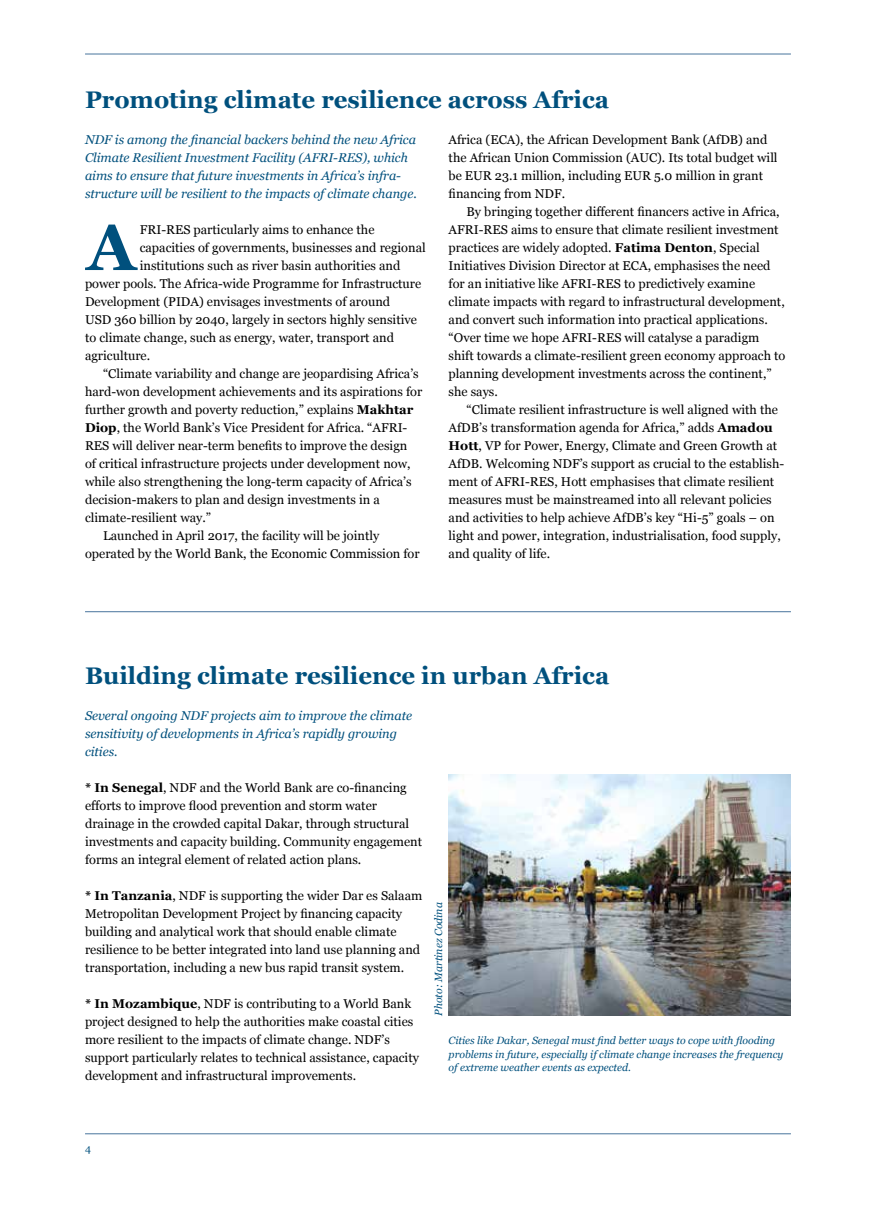
<style>
.page{position:relative;width:893px;height:1212px;background:#fff}
.page>*{position:absolute;margin:0;border:0;box-sizing:border-box;transform-origin:0 0}
.t1{font:700 64.65px "Georgia";color:#00507d}
.t2{font:700 24px "Georgia";color:#00507d}
.t3{font:12.75px/18px "Georgia";color:#000}
.t4{font:italic 12.75px/18px "Georgia";color:#00507d}
.t5{font:italic 10.5px/13.5px "Georgia";color:#00507d}
.t6{font:10.5px "Georgia";color:#00507d}
.s1{font-weight:700}
</style>
<div class="page">
<hr style="left:85px;top:54px;width:706px;height:1px;background:#48749c">
<hr style="left:85px;top:1133px;width:706px;height:1px;background:#48749c">
<img style="left:449px;top:774px;width:342px;height:242px">
<hr style="left:85px;top:611px;width:706px;height:1px;background:#48749c">
<h2 class="t2" style="left:85px;top:82px;width:526px">Promoting climate resilience across Africa</h2>
<p class="t4" style="left:85px;top:130px;width:333px">NDF is among the financial backers behind the new Africa Climate Resilient Investment Facility (AFRI-RES), which aims to ensure that future investments in Africa’s infra&shy;structure will be resilient to the impacts of climate change.</p>
<h1 class="t1" style="left:87px;top:199px;width:51px">A</h1>
<p class="t3" style="left:140px;top:220px;width:236px">FRI-RES particularly aims to enhance the</p>
<p class="t3" style="left:140px;top:238px;width:287px">capacities of governments, businesses and regional</p>
<p class="t3" style="left:140px;top:256px;width:262px">institutions such as river basin authorities and</p>
<p class="t3" style="left:85px;top:274px;width:338px">power pools. The Africa-wide Programme for Infrastructure</p>
<p class="t3" style="left:85px;top:292px;width:307px">Development (PIDA) envisages investments of around</p>
<p class="t3" style="left:85px;top:310px;width:333px">USD 360 billion by 2040, largely in sectors highly sensitive</p>
<p class="t3" style="left:85px;top:328px;width:310px">to climate change, such as energy, water, transport and</p>
<p class="t3" style="left:85px;top:346px;width:67px">agriculture.</p>
<p class="t3" style="left:103px;top:364px;width:317px">“Climate variability and change are jeopardising Africa’s</p>
<p class="t3" style="left:85px;top:382px;width:339px">hard-won development achievements and its aspirations for</p>
<p class="t3" style="left:85px;top:400px;width:330px">further growth and poverty reduction,” explains <span class="s1">Makhtar</span></p>
<p class="t3" style="left:85px;top:418px;width:324px"><span class="s1">Diop</span>, the World Bank’s Vice President for Africa. “AFRI-</p>
<p class="t3" style="left:85px;top:436px;width:324px">RES will deliver near-term benefits to improve the design</p>
<p class="t3" style="left:85px;top:454px;width:327px">of critical infrastructure projects under development now,</p>
<p class="t3" style="left:85px;top:472px;width:328px">while also strengthening the long-term capacity of Africa’s</p>
<p class="t3" style="left:85px;top:490px;width:296px">decision-makers to plan and design investments in a</p>
<p class="t3" style="left:85px;top:508px;width:128px">climate-resilient way.”</p>
<p class="t3" style="left:103px;top:526px;width:278px">Launched in April 2017, the facility will be jointly</p>
<p class="t3" style="left:85px;top:544px;width:336px">operated by the World Bank, the Economic Commission for</p>
<p class="t3" style="left:449px;top:130px;width:330px">Africa (ECA), the African Development Bank (AfDB) and the African Union Commission (AUC). Its total budget will be EUR 23.1 million, including EUR 5.0 million in grant financing from NDF.</p>
<p class="t3" style="left:449px;top:202px;width:338px;text-indent:18px">By bringing together different financers active in Africa, AFRI-RES aims to ensure that climate resilient investment practices are widely adopted. <span class="s1">Fatima Denton</span>, Special Initiatives Division Director at ECA, emphasises the need for an initiative like AFRI-RES to predictively examine climate impacts with regard to infrastructural development, and convert such information into practical applications. “Over time we hope AFRI-RES will catalyse a paradigm shift towards a climate-resilient green economy approach to planning development investments across the continent,” she says.</p>
<p class="t3" style="left:449px;top:400px;width:337px;text-indent:18px">“Climate resilient infrastructure is well aligned with the AfDB’s transformation agenda for Africa,” adds <span class="s1">Amadou Hott</span>, VP for Power, Energy, Climate and Green Growth at AfDB. Welcoming NDF’s support as crucial to the establish&shy;ment of AFRI-RES, Hott emphasises that climate resilient measures must be mainstreamed into all relevant policies and activities to help achieve AfDB’s key “Hi-5” goals – on light and power, integration, industrialisation, food supply, and quality of life.</p>
<h2 class="t2" style="left:85px;top:658px;width:526px">Building climate resilience in urban Africa</h2>
<p class="t4" style="left:85px;top:706px;width:329px">Several ongoing NDF projects aim to improve the climate sensitivity of developments in Africa’s rapidly growing cities.</p>
<p class="t3" style="left:85px;top:778px;width:339px"><span class="s1">* In Senegal</span>, NDF and the World Bank are co-financing efforts to improve flood prevention and storm water drainage in the crowded capital Dakar, through structural investments and capacity building. Community engagement forms an integral element of related action plans.</p>
<p class="t3" style="left:85px;top:886px;width:339px"><span class="s1">* In Tanzania</span>, NDF is supporting the wider Dar es Salaam Metropolitan Development Project by financing capacity building and analytical work that should enable climate resilience to be better integrated into land use planning and transportation, including a new bus rapid transit system.</p>
<p class="t3" style="left:85px;top:994px;width:335px"><span class="s1">* In Mozambique</span>, NDF is contributing to a World Bank project designed to help the authorities make coastal cities more resilient to the impacts of climate change. NDF’s support particularly relates to technical assistance, capacity development and infrastructural improvements.</p>
<p class="t5" style="left:431px;top:1016px;width:115px;rotate:-90deg">Photo: Martinez Codina</p>
<p class="t5" style="left:449px;top:1033px;width:336px">Cities like Dakar, Senegal must find better ways to cope with flooding problems in future, especially if climate change increases the frequency of extreme weather events as expected.</p>
<p class="t6" style="left:85px;top:1141px;width:7px">4</p>
</div>
